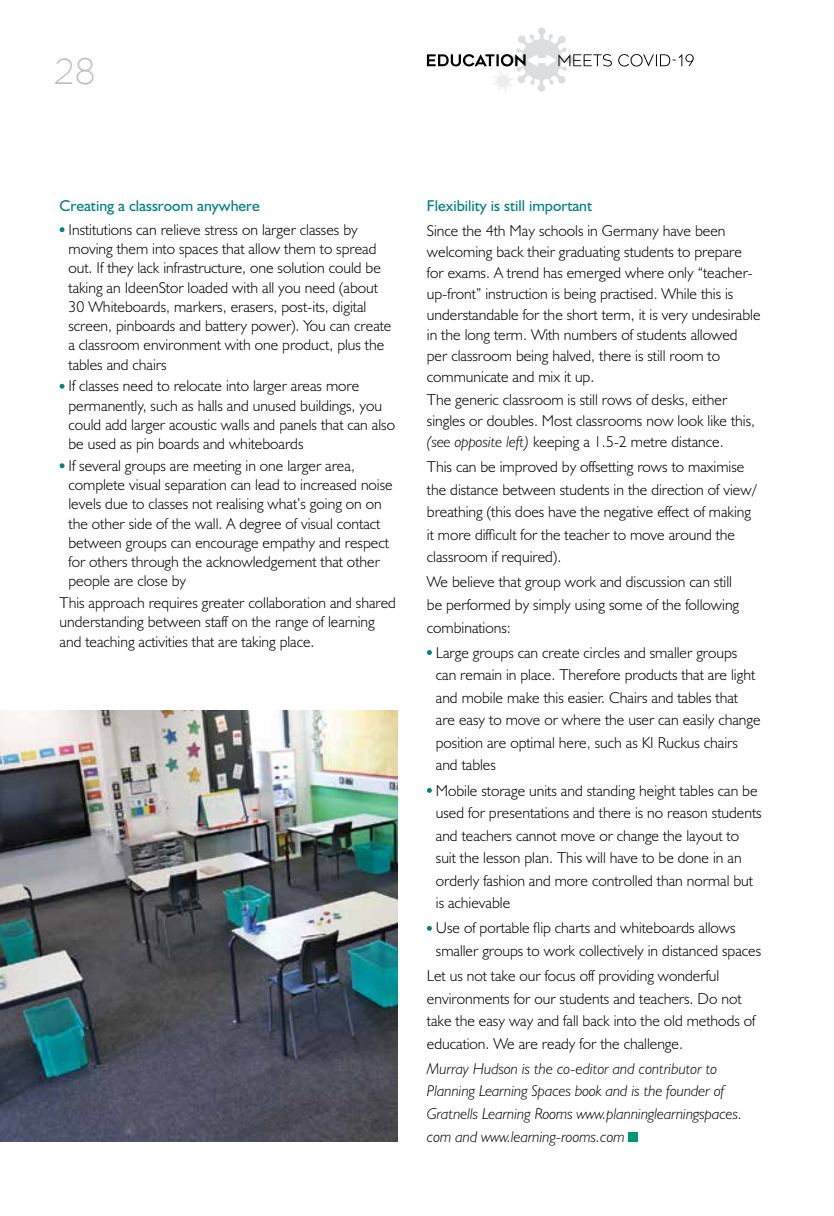
<style>
.page{position:relative;width:834px;height:1216px;background:#fff}
.page>*{position:absolute;margin:0;border:0;box-sizing:border-box;transform-origin:0 0}
.t1{font:200 35px "Geometos Neue";color:#bcbec0}
.t2{font:300 15.75px/22.6px "Humanist 521 BT";color:#000}
.t3{font:italic 300 15.75px/22.6px "Humanist 521 BT";color:#000}
.t4{font:15.75px "Humanist 521 BT";color:#008380}
.s1{font-style:italic}
</style>
<div class="page">
<svg style="left:60px;top:227px;width:4px;height:5px"></svg>
<svg style="left:60px;top:384px;width:4px;height:5px"></svg>
<svg style="left:60px;top:463px;width:4px;height:5px"></svg>
<svg style="left:427px;top:650px;width:5px;height:5px"></svg>
<svg style="left:427px;top:788px;width:5px;height:4px"></svg>
<svg style="left:427px;top:925px;width:5px;height:5px"></svg>
<div style="left:628px;top:1131px;width:10px;height:10px;background:#009779"></div>
<img style="left:0;top:710px;width:397px;height:431px">
<svg style="left:427px;top:27px;width:266px;height:65px"></svg>
<h1 class="t1" style="left:53px;top:51px;width:44px">28</h1>
<p class="t4" style="left:60px;top:195px;width:202px">Creating a classroom anywhere</p>
<p class="t2" style="left:68px;top:219px;width:324px;line-height:19.2px">Institutions can relieve stress on larger classes by moving them into spaces that allow them to spread out. If they lack infrastructure, one solution could be taking an IdeenStor loaded with all you need (about 30 Whiteboards, markers, erasers, post-its, digital screen, pinboards and battery power). You can create a classroom environment with one product, plus the tables and chairs</p>
<p class="t2" style="left:68px;top:376px;width:328px;line-height:19.2px">If classes need to relocate into larger areas more permanently, such as halls and unused buildings, you could add larger acoustic walls and panels that can also be used as pin boards and whiteboards</p>
<p class="t2" style="left:68px;top:455px;width:326px;line-height:19.2px">If several groups are meeting in one larger area, complete visual separation can lead to increased noise levels due to classes not realising what’s going on on the other side of the wall. A degree of visual contact between groups can encourage empathy and respect for others through the acknowledgement that other people are close by</p>
<p class="t2" style="left:60px;top:593px;width:338px;line-height:19.2px">This approach requires greater collaboration and shared understanding between staff on the range of learning and teaching activities that are taking place.</p>
<p class="t4" style="left:427px;top:195px;width:167px">Flexibility is still important</p>
<p class="t2" style="left:427px;top:220px;width:335px;line-height:20.8px">Since the 4th May schools in Germany have been welcoming back their graduating students to prepare for exams. A trend has emerged where only “teacher&shy;up-front” instruction is being practised. While this is understandable for the short term, it is very undesirable in the long term. With numbers of students allowed per classroom being halved, there is still room to communicate and mix it up.</p>
<p class="t2" style="left:427px;top:389px;width:330px;line-height:20.8px">The generic classroom is still rows of desks, either singles or doubles. Most classrooms now look like this, <span class="s1">(see opposite left)</span> keeping a 1.5-2 metre distance.</p>
<p class="t2" style="left:427px;top:455px;width:330px">This can be improved by offsetting rows to maximise the distance between students in the direction of view/ breathing (this does have the negative effect of making it more difficult for the teacher to move around the classroom if required).</p>
<p class="t2" style="left:427px;top:570px;width:314px">We believe that group work and discussion can still be performed by simply using some of the following combinations:</p>
<p class="t2" style="left:436px;top:640px;width:326px">Large groups can create circles and smaller groups can remain in place. Therefore products that are light and mobile make this easier. Chairs and tables that are easy to move or where the user can easily change position are optimal here, such as KI Ruckus chairs and tables</p>
<p class="t2" style="left:436px;top:778px;width:327px">Mobile storage units and standing height tables can be used for presentations and there is no reason students and teachers cannot move or change the layout to suit the lesson plan. This will have to be done in an orderly fashion and more controlled than normal but is achievable</p>
<p class="t2" style="left:436px;top:916px;width:327px">Use of portable flip charts and whiteboards allows smaller groups to work collectively in distanced spaces</p>
<p class="t2" style="left:427px;top:964px;width:330px">Let us not take our focus off providing wonderful environments for our students and teachers. Do not take the easy way and fall back into the old methods of education. We are ready for the challenge.</p>
<p class="t3" style="left:427px;top:1056px;width:316px">Murray Hudson is the co-editor and contributor to Planning Learning Spaces book and is the founder of Gratnells Learning Rooms www.planninglearningspaces. com and www.learning-rooms.com</p>
</div>
